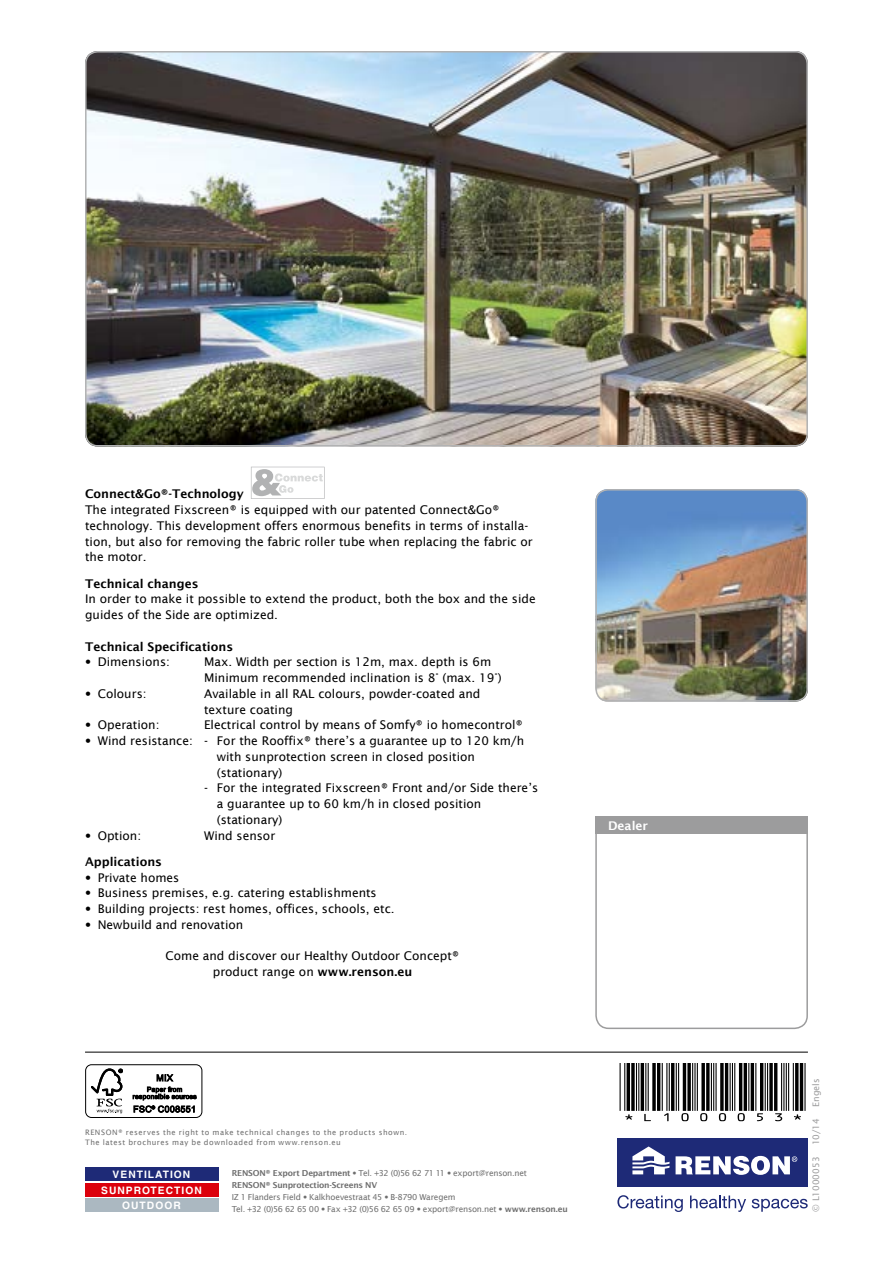
<style>
.page{position:relative;width:893px;height:1263px;background:#fff}
.page>*{position:absolute;margin:0;border:0;box-sizing:border-box;transform-origin:0 0}
.t1{font:12px/15.8px "Lucida Sans";color:#000}
.t2{font:600 12px "Lucida Sans";color:#000}
.t3{font:600 12px "Lucida Sans";color:#fff}
.t4{font:700 10.2px/15.8px "Helvetica LT Std";letter-spacing:.1em;color:#fff;text-align:center}
.t5{font:9px "Lucida Sans";color:#9c9c9d}
.t6{font:8.25px/12px "Lucida Sans";letter-spacing:-.02em;color:#6e6e6e}
.t7{font:7.5px/10.5px "Lucida Sans";letter-spacing:.07em;color:#6e6e6e}
.s1{font-family:"Helvetica Neue LT Std"}
.s2{font-weight:600}
</style>
<div class="page">
<img style="left:85px;top:51px;width:723px;height:395px">
<div style="left:85px;top:51px;width:723px;height:395px;border:2px solid #b1b2b3;border-radius:12px"></div>
<img style="left:597px;top:489px;width:211px;height:210px">
<div style="left:595px;top:489px;width:213px;height:213px;border:2px solid #b1b2b3;border-radius:12px"></div>
<div style="left:85px;top:1167px;width:134px;height:13px;background:#1e2a77"></div>
<div style="left:85px;top:1183px;width:134px;height:13px;background:#dc000c"></div>
<div style="left:85px;top:1198px;width:134px;height:14px;background:#abb8c1"></div>
<div style="left:617px;top:1138px;width:191px;height:49px;background:#1e2a77"></div>
<svg style="left:632px;top:1146px;width:37px;height:28px"></svg>
<svg style="left:676px;top:1156px;width:121px;height:19px"></svg>
<svg style="left:617px;top:1195px;width:66px;height:17px"></svg>
<svg style="left:690px;top:1195px;width:56px;height:17px"></svg>
<svg style="left:752px;top:1199px;width:56px;height:13px"></svg>
<hr style="left:85px;top:1052px;width:723px;height:1px;background:#000">
<svg style="left:251px;top:467px;width:74px;height:32px"></svg>
<div style="left:595px;top:816px;width:213px;height:213px;border:2px solid #9c9c9d;border-radius:13px"></div>
<div style="left:595px;top:816px;width:213px;height:17px;background:#9c9c9d"></div>
<svg style="left:620px;top:1063px;width:185px;height:58px"></svg>
<div style="left:85px;top:1064px;width:117px;height:54px;border:1px solid #000;border-radius:6px"></div>
<svg style="left:91px;top:1068px;width:32px;height:45px"></svg>
<svg style="left:133px;top:1074px;width:64px;height:39px"></svg>
<p class="t2" style="left:85px;top:487px;width:160px">Connect&amp;Go®-Technology</p>
<p class="t1" style="left:85px;top:502px;width:449px">The integrated Fixscreen® is equipped with our patented Connect&amp;Go® technology. This development offers enormous benefits in terms of installa&shy;tion, but also for removing the fabric roller tube when replacing the fabric or the motor.</p>
<p class="t2" style="left:85px;top:576px;width:115px">Technical changes</p>
<p class="t1" style="left:85px;top:591px;width:452px">In order to make it possible to extend the product, both the box and the side guides of the Side are optimized.</p>
<p class="t2" style="left:85px;top:639px;width:150px">Technical Specifications</p>
<p class="t1" style="left:85px;top:654px;width:86px"><span class="s1">•</span> Dimensions:</p>
<p class="t1" style="left:204px;top:654px;width:299px">Max. Width per section is 12m, max. depth is 6m<br>Minimum recommended inclination is 8° (max. 19°)</p>
<p class="t1" style="left:85px;top:686px;width:63px"><span class="s1">•</span> Colours:</p>
<p class="t1" style="left:204px;top:686px;width:278px">Available in all RAL colours, powder-coated and texture coating</p>
<p class="t1" style="left:85px;top:717px;width:76px"><span class="s1">•</span> Operation:</p>
<p class="t1" style="left:204px;top:717px;width:321px">Electrical control by means of Somfy® io homecontrol®</p>
<p class="t1" style="left:217px;top:733px;width:309px;text-indent:-132px"><span class="s1">•</span> Wind resistance: - For the Rooffix® there’s a guarantee up to 120 km/h with sunprotection screen in closed position (stationary)</p>
<p class="t1" style="left:217px;top:780px;width:323px;text-indent:-13px">- For the integrated Fixscreen® Front and/or Side there’s a guarantee up to 60 km/h in closed position (stationary)</p>
<p class="t1" style="left:85px;top:827px;width:58px"><span class="s1">•</span> Option:</p>
<p class="t1" style="left:204px;top:827px;width:73px">Wind sensor</p>
<p class="t2" style="left:85px;top:855px;width:79px">Applications</p>
<p class="t1" style="left:85px;top:869px;width:96px"><span class="s1">•</span> Private homes</p>
<p class="t1" style="left:85px;top:885px;width:293px"><span class="s1">•</span> Business premises, e.g. catering establishments</p>
<p class="t1" style="left:85px;top:901px;width:311px"><span class="s1">•</span> Building projects: rest homes, offices, schools, etc.</p>
<p class="t1" style="left:85px;top:917px;width:160px"><span class="s1">•</span> Newbuild and renovation</p>
<p class="t1" style="left:165px;top:948px;width:295px;text-align:center">Come and discover our Healthy Outdoor Concept® product range on <span class="s2">www.renson.eu</span></p>
<p class="t3" style="left:608px;top:818px;width:41px">Dealer</p>
<p class="t7" style="left:85px;top:1127px;width:324px">RENSON® reserves the right to make technical changes to the products shown.<br>The latest brochures may be downloaded from www.renson.eu</p>
<p class="t6" style="left:232px;top:1167px;width:338px"><span class="s2">RENSON® Export Department</span> <span class="s1">•</span> Tel. +32 (0)56 62 71 11 <span class="s1">•</span> export@renson.net <span class="s2">RENSON® Sunprotection-Screens NV<br></span>IZ 1 Flanders Field <span class="s1">•</span> Kalkhoevestraat 45 <span class="s1">•</span> B-8790 Waregem<br>Tel. +32 (0)56 62 65 00 <span class="s1">•</span> Fax +32 (0)56 62 65 09 <span class="s1">•</span> export@renson.net <span class="s1">•</span> <span class="s2">www.renson.eu</span></p>
<p class="t4" style="left:101px;top:1166px;width:102px">VENTILATION<br>SUNPROTECTION<br>OUTDOOR</p>
<p class="t5" style="left:811px;top:1107px;width:30px;rotate:-90deg">Engels</p>
<p class="t5" style="left:811px;top:1145px;width:29px;rotate:-90deg">10/14</p>
<p class="t5" style="left:811px;top:1212px;width:57px;rotate:-90deg">© L1000053</p>
</div>
